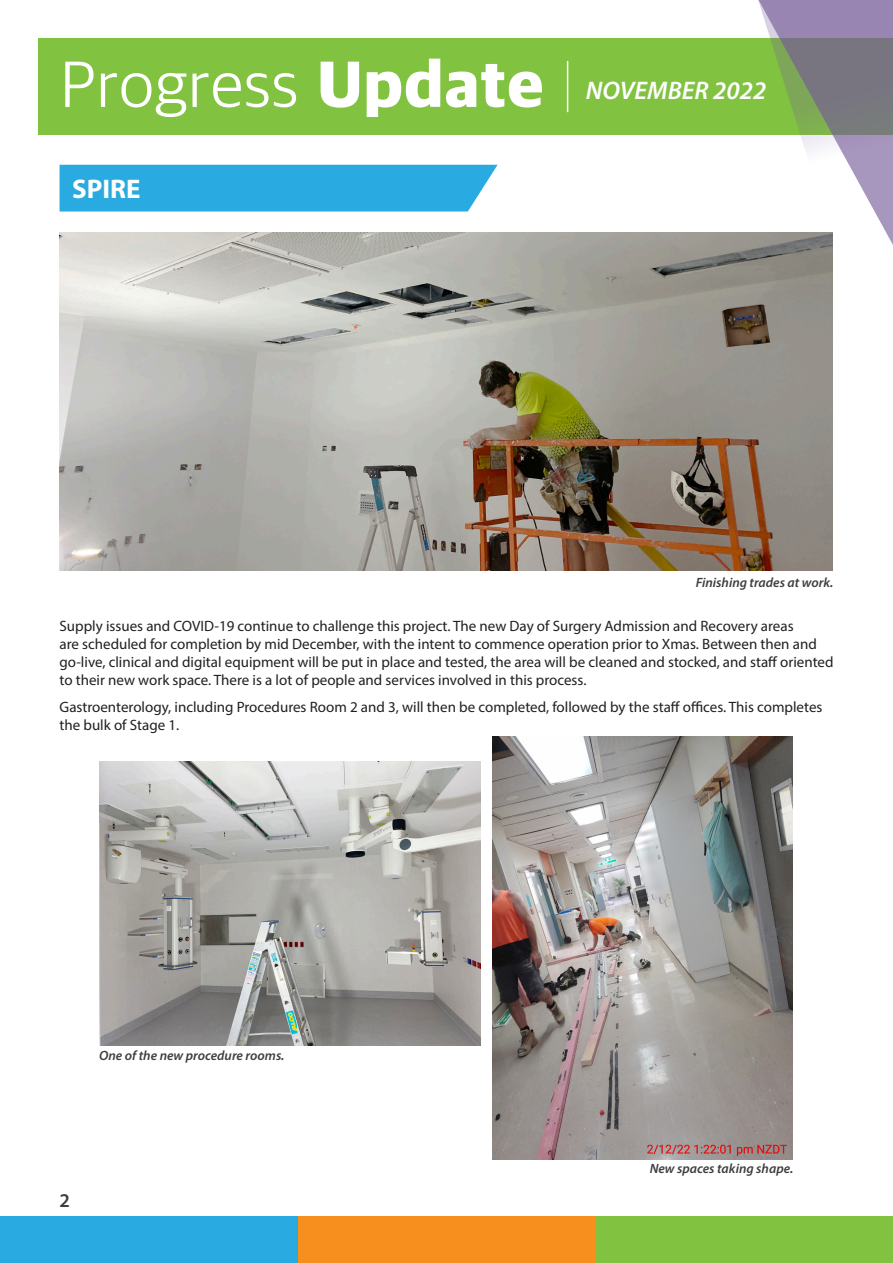
<style>
.page{position:relative;width:893px;height:1263px;background:#fff}
.page>*{position:absolute;margin:0;border:0;box-sizing:border-box;transform-origin:0 0}
.t1{font:300 67.5px "Apple SD Gothic Neo";color:#fff}
.t2{font:700 27px "Myriad Pro";color:#fff}
.t3{font:italic 600 25.5px "Myriad Pro";color:#fff}
.t4{font:600 19.5px "Myriad Pro";color:#3e3e3f}
.t5{font:15px/18px "Myriad Pro";color:#231f20}
.t6{font:italic 600 13.5px "Myriad Pro";color:#3e3e3f}
.s1{font-weight:800}
</style>
<div class="page">
<div style="left:0;top:1216px;width:298px;height:47px;background:#29abe2"></div>
<div style="left:298px;top:1216px;width:298px;height:47px;background:#f68f1e"></div>
<div style="left:596px;top:1216px;width:297px;height:47px;background:#81c340"></div>
<div style="left:38px;top:38px;width:855px;height:96px;background:#81c340"></div>
<hr style="left:567px;top:61px;width:1px;height:51px;background:#fff">
<svg style="left:758px;top:0;width:135px;height:245px"></svg>
<div style="left:60px;top:165px;width:438px;height:46px;background:#29abe2"></div>
<img style="left:60px;top:233px;width:773px;height:337px">
<img style="left:99px;top:762px;width:382px;height:283px">
<img style="left:492px;top:736px;width:300px;height:424px">
<h1 class="t1" style="left:60px;top:49px;width:486px">Progress <span class="s1">Update</span></h1>
<h2 class="t2" style="left:72px;top:172px;width:70px">SPIRE</h2>
<h3 class="t3" style="left:586px;top:74px;width:182px">NOVEMBER 2022</h3>
<p class="t6" style="left:696px;top:574px;width:139px">Finishing trades at work.</p>
<p class="t5" style="left:60px;top:617px;width:775px">Supply issues and COVID-19 continue to challenge this project. The new Day of Surgery Admission and Recovery areas<br>are scheduled for completion by mid December, with the intent to commence operation prior to Xmas. Between then and go-live, clinical and digital equipment will be put in place and tested, the area will be cleaned and stocked, and staff oriented to their new work space. There is a lot of people and services involved in this process.</p>
<p class="t5" style="left:60px;top:697px;width:764px">Gastroenterology, including Procedures Room 2 and 3, will then be completed, followed by the staff offices. This completes the bulk of Stage 1.</p>
<p class="t6" style="left:99px;top:1047px;width:187px">One of the new procedure rooms.</p>
<h3 class="t4" style="left:60px;top:1188px;width:12px">2</h3>
<p class="t6" style="left:650px;top:1160px;width:145px">New spaces taking shape.</p>
</div>
